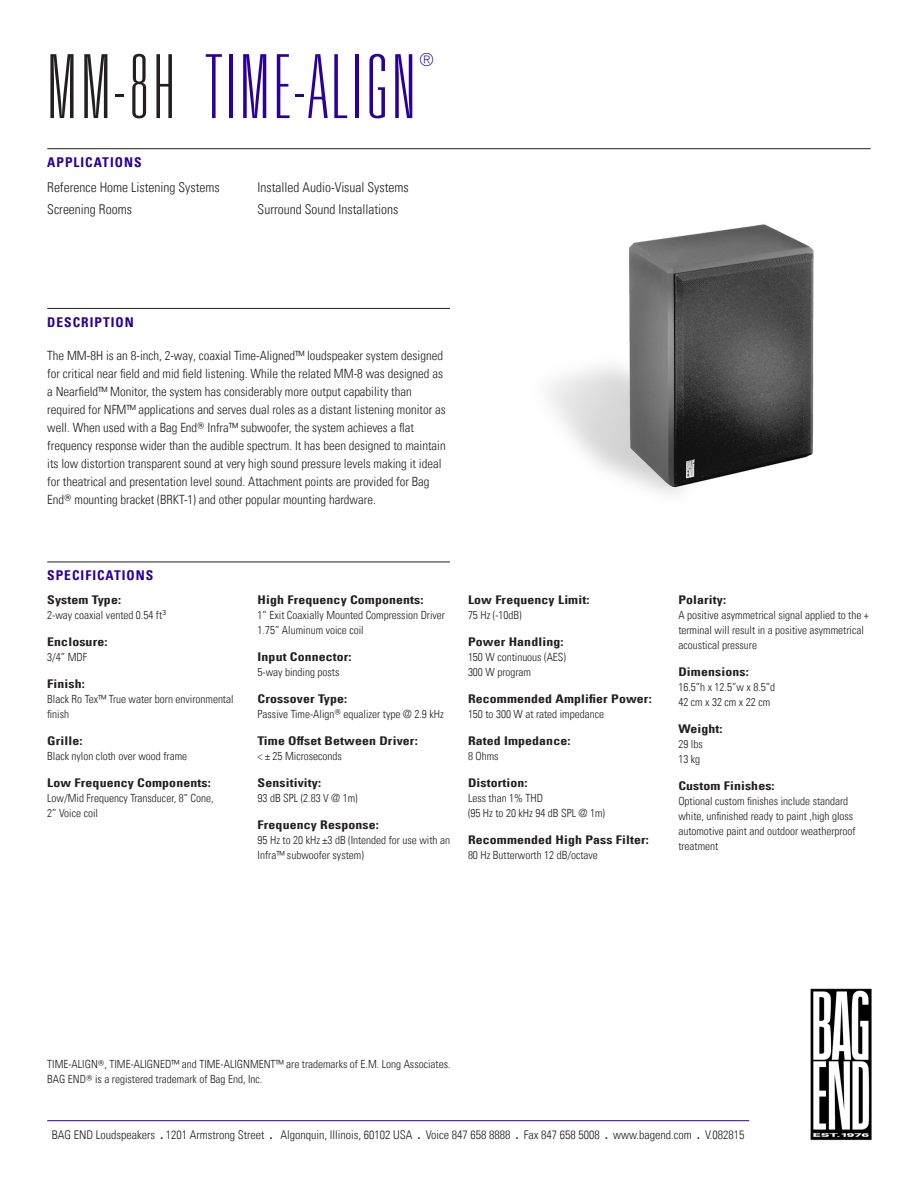
<style>
.page{position:relative;width:918px;height:1188px;background:#fff}
.page>*{position:absolute;margin:0;border:0;box-sizing:border-box;transform-origin:0 0}
.Product_Header{font:100 ultra-condensed 88.5px "Univers LT Std";letter-spacing:.05em;color:#290098}
.Product_Header-2{font:100 ultra-condensed 18px "Univers LT Std";color:#290098}
.Applications_Body_Te{font:13.5px "Univers Com 47 Light Cond";color:#231f20}
.Main_Header_Divider{font:13.5px "Univers Com 67 Bold Cond";letter-spacing:.075em;color:#290098}
.Description_Body_Tex{font:12.75px/18px "Univers Com 47 Light Cond";color:#231f20}
.Quick_Specs_Header{font:12px "Univers Com 67 Bold Cond";letter-spacing:.01em;color:#231f20;scale:1.15 1}
.t1{font:12px "Univers Com 47 Light Cond";color:#231f20}
.Quick_Specs_Body_Tex{font:11.25px/15px "Univers Com 47 Light Cond";color:#231f20}
.s1{color:#231f20}
.s2{font-family:"Univers Com 67 Bold Cond"}
</style>
<div class="page">
<hr style="left:47px;top:1120px;width:702px;height:1px;background:#290098">
<img style="left:810px;top:988px;width:62px;height:153px">
<img style="left:549px;top:224px;width:265px;height:270px">
<hr style="left:47px;top:148px;width:824px;height:1px;background:#231f20">
<hr style="left:47px;top:308px;width:403px;height:1px;background:#231f20">
<hr style="left:47px;top:562px;width:403px;height:1px;background:#231f20">
<p class="Product_Header" style="left:47px;top:42px;width:369px"><span class="s1">MM-8H</span> TIME-ALIGN</p>
<p class="Product_Header-2" style="left:420px;top:50px;width:16px">®</p>
<p class="Main_Header_Divider" style="left:47px;top:154px;width:96px">APPLICATIONS</p>
<p class="Applications_Body_Te" style="left:47px;top:179px;width:174px">Reference Home Listening Systems</p>
<p class="Applications_Body_Te" style="left:47px;top:202px;width:86px">Screening Rooms</p>
<p class="Applications_Body_Te" style="left:258px;top:179px;width:153px">Installed Audio-Visual Systems</p>
<p class="Applications_Body_Te" style="left:258px;top:202px;width:142px">Surround Sound Installations</p>
<p class="Main_Header_Divider" style="left:47px;top:314px;width:88px">DESCRIPTION</p>
<p class="Description_Body_Tex" style="left:47px;top:347px;width:400px">The MM-8H is an 8-inch, 2-way, coaxial Time-Aligned™ loudspeaker system designed for critical near field and mid field listening. While the related MM-8 was designed as a Nearfield™ Monitor, the system has considerably more output capability than required for NFM™ applications and serves dual roles as a distant listening monitor as well. When used with a Bag End<sup>®</sup> Infra™ subwoofer, the system achieves a flat frequency response wider than the audible spectrum. It has been designed to maintain its low distortion transparent sound at very high sound pressure levels making it ideal for theatrical and presentation level sound. Attachment points are provided for Bag End<sup>®</sup> mounting bracket (BRKT-1) and other popular mounting hardware.</p>
<p class="Main_Header_Divider" style="left:47px;top:567px;width:108px">SPECIFICATIONS</p>
<p class="Quick_Specs_Header" style="left:47px;top:593px;width:66px">System Type:</p>
<p class="Quick_Specs_Body_Tex" style="left:47px;top:608px;width:121px">2-way coaxial vented 0.54 ft<sup>3</sup></p>
<p class="Quick_Specs_Header" style="left:47px;top:635px;width:54px">Enclosure:</p>
<p class="Quick_Specs_Body_Tex" style="left:47px;top:650px;width:41px">3/4” MDF</p>
<p class="Quick_Specs_Header" style="left:47px;top:677px;width:34px">Finish:</p>
<p class="Quick_Specs_Body_Tex" style="left:47px;top:692px;width:188px">Black Ro Tex™ True water born environmental finish</p>
<p class="Quick_Specs_Header" style="left:47px;top:734px;width:32px">Grille:</p>
<p class="Quick_Specs_Body_Tex" style="left:47px;top:749px;width:141px">Black nylon cloth over wood frame</p>
<p class="Quick_Specs_Header" style="left:47px;top:776px;width:144px">Low Frequency Components:</p>
<p class="Quick_Specs_Body_Tex" style="left:47px;top:791px;width:168px">Low/Mid Frequency Transducer, 8” Cone,</p>
<p class="Quick_Specs_Body_Tex" style="left:47px;top:806px;width:52px">2” Voice coil</p>
<p class="Quick_Specs_Header" style="left:258px;top:593px;width:146px">High Frequency Components:</p>
<p class="Quick_Specs_Body_Tex" style="left:258px;top:608px;width:189px">1” Exit Coaxially Mounted Compression Driver</p>
<p class="Quick_Specs_Body_Tex" style="left:258px;top:623px;width:108px">1.75” Aluminum voice coil</p>
<p class="Quick_Specs_Header" style="left:258px;top:650px;width:83px">Input Connector:</p>
<p class="Quick_Specs_Body_Tex" style="left:258px;top:665px;width:83px">5-way binding posts</p>
<p class="Quick_Specs_Header" style="left:258px;top:692px;width:79px">Crossover Type:</p>
<p class="Quick_Specs_Body_Tex" style="left:258px;top:707px;width:188px">Passive Time-Align<sup>®</sup> equalizer type @ 2.9 kHz</p>
<p class="Quick_Specs_Header" style="left:258px;top:734px;width:141px">Time Offset Between Driver:</p>
<p class="Quick_Specs_Body_Tex" style="left:258px;top:749px;width:86px">&lt; ± 25 Microseconds</p>
<p class="Quick_Specs_Header" style="left:258px;top:776px;width:57px">Sensitivity:</p>
<p class="Quick_Specs_Body_Tex" style="left:258px;top:791px;width:102px">93 dB SPL (2.83 V @ 1m)</p>
<p class="Quick_Specs_Header" style="left:258px;top:818px;width:107px">Frequency Response:</p>
<p class="Quick_Specs_Body_Tex" style="left:258px;top:833px;width:194px">95 Hz to 20 kHz ±3 dB (Intended for use with an<br>Infra™ subwoofer system)</p>
<p class="Quick_Specs_Header" style="left:468px;top:593px;width:107px">Low Frequency Limit:</p>
<p class="Quick_Specs_Body_Tex" style="left:468px;top:608px;width:55px">75 Hz (-10dB)</p>
<p class="Quick_Specs_Header" style="left:468px;top:635px;width:85px">Power Handling:</p>
<p class="Quick_Specs_Body_Tex" style="left:468px;top:650px;width:100px">150 W continuous (AES)</p>
<p class="Quick_Specs_Body_Tex" style="left:468px;top:665px;width:65px">300 W program</p>
<p class="Quick_Specs_Header" style="left:468px;top:692px;width:161px">Recommended Amplifier Power:</p>
<p class="Quick_Specs_Body_Tex" style="left:468px;top:707px;width:138px">150 to 300 W at rated impedance</p>
<p class="Quick_Specs_Header" style="left:468px;top:734px;width:91px">Rated Impedance:</p>
<p class="Quick_Specs_Body_Tex" style="left:468px;top:749px;width:32px">8 Ohms</p>
<p class="Quick_Specs_Header" style="left:468px;top:776px;width:53px">Distortion:</p>
<p class="Quick_Specs_Body_Tex" style="left:468px;top:791px;width:76px">Less than 1% THD</p>
<p class="Quick_Specs_Body_Tex" style="left:468px;top:806px;width:139px">(95 Hz to 20 kHz 94 dB SPL @ 1m)</p>
<p class="Quick_Specs_Header" style="left:468px;top:833px;width:159px">Recommended High Pass Filter:</p>
<p class="Quick_Specs_Body_Tex" style="left:468px;top:848px;width:131px">80 Hz Butterworth 12 dB/octave</p>
<p class="Quick_Specs_Header" style="left:678px;top:593px;width:43px">Polarity:</p>
<p class="Quick_Specs_Body_Tex" style="left:678px;top:608px;width:192px">A positive asymmetrical signal applied to the + terminal will result in a positive asymmetrical acoustical pressure</p>
<p class="Quick_Specs_Header" style="left:678px;top:665px;width:63px">Dimensions:</p>
<p class="Quick_Specs_Body_Tex" style="left:678px;top:680px;width:98px">16.5”h x 12.5”w x 8.5”d</p>
<p class="Quick_Specs_Body_Tex" style="left:678px;top:695px;width:93px">42 cm x 32 cm x 22 cm</p>
<p class="Quick_Specs_Header" style="left:678px;top:722px;width:40px">Weight:</p>
<p class="Quick_Specs_Body_Tex" style="left:678px;top:737px;width:26px">29 lbs</p>
<p class="Quick_Specs_Body_Tex" style="left:678px;top:752px;width:23px">13 kg</p>
<p class="Quick_Specs_Header" style="left:678px;top:779px;width:85px">Custom Finishes:</p>
<p class="Quick_Specs_Body_Tex" style="left:678px;top:794px;width:179px">Optional custom finishes include standard white, unfinished ready to paint ,high gloss automotive paint and outdoor weatherproof treatment</p>
<p class="Quick_Specs_Body_Tex" style="left:47px;top:1057px;width:405px">TIME-ALIGN<sup>®</sup>, TIME-ALIGNED™ and TIME-ALIGNMENT™ are trademarks of E.M. Long Associates.</p>
<p class="Quick_Specs_Body_Tex" style="left:47px;top:1072px;width:217px">BAG END<sup>®</sup> is a registered trademark of Bag End, Inc.</p>
<p class="t1" style="left:52px;top:1127px;width:694px">BAG END Loudspeakers <span class="s2">.</span> 1201 Armstrong Street <span class="s2">.</span> Algonquin, Illinois, 60102 USA <span class="s2">.</span> Voice 847 658 8888 <span class="s2">.</span> Fax 847 658 5008 <span class="s2">.</span> www.bagend.com <span class="s2">.</span> V.082815</p>
</div>
